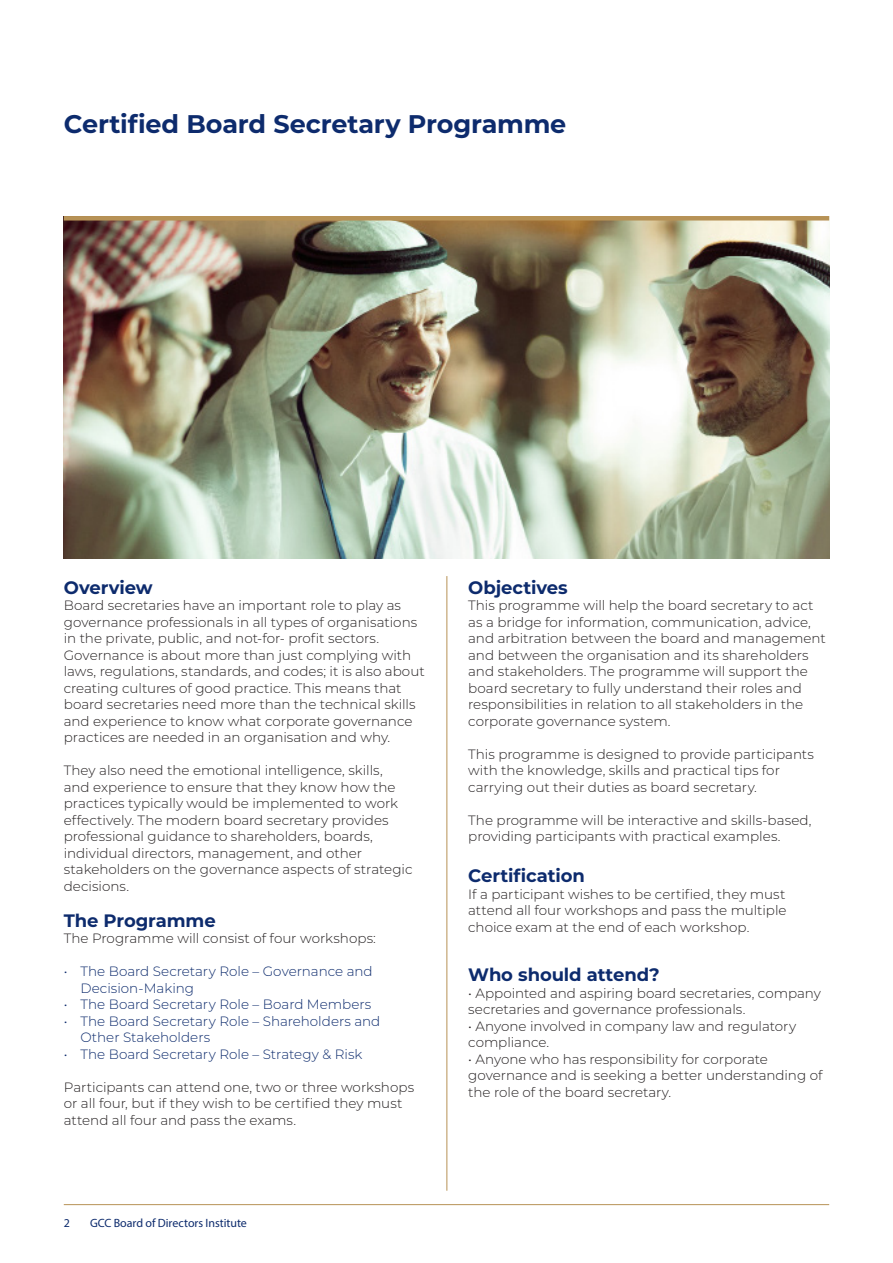
<style>
.page{position:relative;width:893px;height:1263px;background:#fff}
.page>*{position:absolute;margin:0;border:0;box-sizing:border-box;transform-origin:0 0}
.MainHeading{font:700 25.5px "Montserrat";letter-spacing:-.01em;color:#0d2b6d}
.SubheadLevel1{font:700 18px "Montserrat";letter-spacing:-.005em;color:#0d2b6d}
.SubheadLevel2{font:700 18px "Montserrat";letter-spacing:-.005em;color:#0d2b6d}
.BodyText{font:300 13.5px/16.5px "Montserrat";color:#231f20}
.SubheadLevel2-2{font:300 13.5px/16.5px "Montserrat";color:#231f20}
.t1{font:300 13.5px/16.5px "Montserrat";color:#0d2b6d}
.t2{font:12px "Myriad Pro";letter-spacing:-.005em;color:#0d2b6d}
</style>
<div class="page">
<img style="left:64px;top:221px;width:765px;height:337px">
<div style="left:64px;top:216px;width:765px;height:5px;background:#b79256"></div>
<hr style="left:446px;top:576px;width:1px;height:615px;background:#b79256">
<hr style="left:64px;top:1204px;width:765px;height:1px;background:#b79256">
<h1 class="MainHeading" style="left:64px;top:105px;width:504px">Certified Board Secretary Programme</h1>
<p class="SubheadLevel1" style="left:64px;top:574px;width:90px">Overview</p>
<p class="BodyText" style="left:64px;top:596px;width:362px">Board secretaries have an important role to play as governance professionals in all types of organisations in the private, public, and not-for- profit sectors.<br>Governance is about more than just complying with laws, regulations, standards, and codes; it is also about creating cultures of good practice. This means that board secretaries need more than the technical skills and experience to know what corporate governance practices are needed in an organisation and why.</p>
<p class="BodyText" style="left:64px;top:761px;width:350px">They also need the emotional intelligence, skills,<br>and experience to ensure that they know how the practices typically would be implemented to work effectively. The modern board secretary provides professional guidance to shareholders, boards, individual directors, management, and other stakeholders on the governance aspects of strategic decisions.</p>
<p class="SubheadLevel1" style="left:64px;top:907px;width:153px">The Programme</p>
<p class="BodyText" style="left:64px;top:929px;width:314px">The Programme will consist of four workshops:</p>
<p class="t1" style="left:80px;top:962px;width:294px;text-indent:-17px">• The Board Secretary Role – Governance and<br>Decision-Making</p>
<p class="t1" style="left:64px;top:995px;width:309px">• The Board Secretary Role – Board Members</p>
<p class="t1" style="left:80px;top:1012px;width:301px;text-indent:-17px">• The Board Secretary Role – Shareholders and<br>Other Stakeholders</p>
<p class="t1" style="left:64px;top:1045px;width:300px">• The Board Secretary Role – Strategy &amp; Risk</p>
<p class="BodyText" style="left:64px;top:1078px;width:352px">Participants can attend one, two or three workshops or all four, but if they wish to be certified they must attend all four and pass the exams.</p>
<p class="t2" style="left:64px;top:1215px;width:8px">2</p>
<p class="t2" style="left:90px;top:1215px;width:158px">GCC Board of Directors Institute</p>
<p class="SubheadLevel1" style="left:468px;top:574px;width:101px">Objectives</p>
<p class="BodyText" style="left:468px;top:596px;width:359px">This programme will help the board secretary to act as a bridge for information, communication, advice, and arbitration between the board and management and between the organisation and its shareholders and stakeholders. The programme will support the board secretary to fully understand their roles and responsibilities in relation to all stakeholders in the corporate governance system.</p>
<p class="BodyText" style="left:468px;top:745px;width:347px">This programme is designed to provide participants with the knowledge, skills and practical tips for carrying out their duties as board secretary.</p>
<p class="BodyText" style="left:468px;top:811px;width:345px">The programme will be interactive and skills-based, providing participants with practical examples.</p>
<p class="SubheadLevel1" style="left:468px;top:863px;width:118px">Certification</p>
<p class="BodyText" style="left:468px;top:885px;width:320px;text-align:justify">If a participant wishes to be certified, they must attend all four workshops and pass the multiple choice exam at the end of each workshop.</p>
<p class="SubheadLevel2" style="left:468px;top:962px;width:193px">Who should attend?</p>
<p class="SubheadLevel2-2" style="left:468px;top:984px;width:354px">• Appointed and aspiring board secretaries, company secretaries and governance professionals.</p>
<p class="SubheadLevel2-2" style="left:468px;top:1017px;width:329px">• Anyone involved in company law and regulatory compliance.</p>
<p class="SubheadLevel2-2" style="left:468px;top:1050px;width:356px">• Anyone who has responsibility for corporate governance and is seeking a better understanding of the role of the board secretary.</p>
</div>
